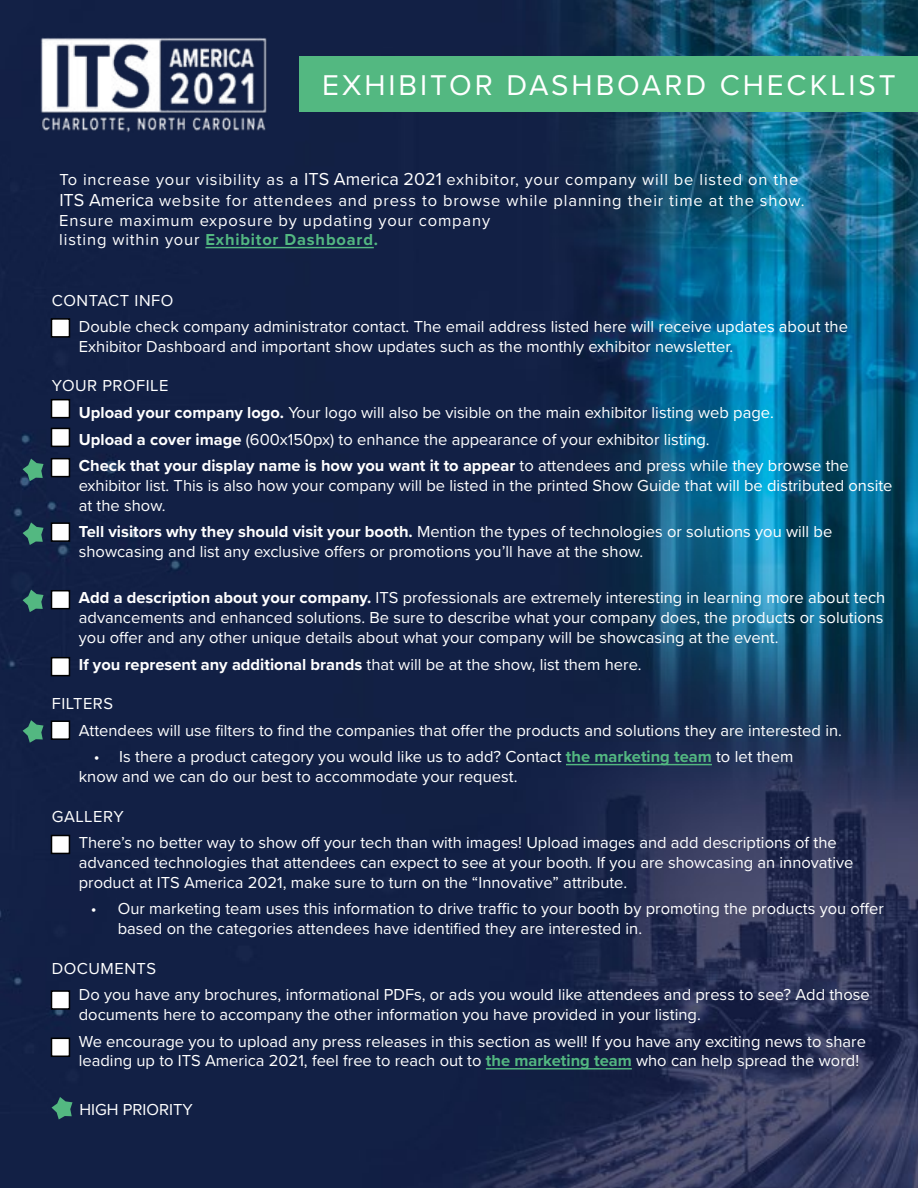
<style>
.page{position:relative;width:918px;height:1188px;background:#fff}
.page>*{position:absolute;margin:0;border:0;box-sizing:border-box;transform-origin:0 0}
.t1{font:29.7px "Proxima Nova";letter-spacing:.1em;color:#fff}
.t2{font:16.5px/19.8px "Proxima Nova";color:#fff}
.t3{font:16.5px/21.6px "Proxima Nova";letter-spacing:.05em;color:#fff}
.t4{font:700 16.5px "Proxima Nova";color:#fff}
.t5{font:16.5px "Proxima Nova";letter-spacing:.03em;color:#fff}
.s1{font-size:18px}
.s2{font-weight:700;color:#53b881}
.s3{font-weight:700}
.s4{font-weight:400}
</style>
<div class="page">
<img style="left:0;top:0;width:918px;height:1188px">
<div style="left:300px;top:56px;width:618px;height:56px;background:#53b881"></div>
<hr style="left:205px;top:247px;width:169px;height:1px;background:#53b881">
<hr style="left:566px;top:764px;width:146px;height:1px;background:#53b881">
<hr style="left:486px;top:1068px;width:146px;height:2px;background:#53b881">
<svg style="left:23px;top:459px;width:21px;height:22px"></svg>
<svg style="left:23px;top:522px;width:21px;height:23px"></svg>
<svg style="left:23px;top:590px;width:21px;height:22px"></svg>
<svg style="left:23px;top:720px;width:21px;height:23px"></svg>
<svg style="left:52px;top:1097px;width:21px;height:23px"></svg>
<div style="left:52px;top:319px;width:17px;height:18px;background:#fff"></div>
<div style="left:51px;top:318px;width:19px;height:20px;border:2px solid #000"></div>
<div style="left:52px;top:400px;width:17px;height:18px;background:#fff"></div>
<div style="left:51px;top:399px;width:19px;height:19px;border:2px solid #000"></div>
<div style="left:52px;top:428px;width:17px;height:18px;background:#fff"></div>
<div style="left:51px;top:428px;width:19px;height:19px;border:2px solid #000"></div>
<div style="left:52px;top:459px;width:17px;height:18px;background:#fff"></div>
<div style="left:51px;top:458px;width:19px;height:19px;border:2px solid #000"></div>
<div style="left:52px;top:523px;width:17px;height:18px;background:#fff"></div>
<div style="left:51px;top:522px;width:19px;height:20px;border:2px solid #000"></div>
<div style="left:52px;top:591px;width:17px;height:18px;background:#fff"></div>
<div style="left:51px;top:590px;width:19px;height:19px;border:2px solid #000"></div>
<div style="left:52px;top:658px;width:17px;height:18px;background:#fff"></div>
<div style="left:51px;top:657px;width:19px;height:19px;border:2px solid #000"></div>
<div style="left:52px;top:721px;width:17px;height:18px;background:#fff"></div>
<div style="left:51px;top:720px;width:19px;height:20px;border:2px solid #000"></div>
<div style="left:52px;top:836px;width:17px;height:17px;background:#fff"></div>
<div style="left:51px;top:835px;width:19px;height:19px;border:2px solid #000"></div>
<div style="left:52px;top:991px;width:17px;height:18px;background:#fff"></div>
<div style="left:51px;top:990px;width:19px;height:20px;border:2px solid #000"></div>
<div style="left:52px;top:1038px;width:17px;height:18px;background:#fff"></div>
<div style="left:51px;top:1038px;width:19px;height:19px;border:2px solid #000"></div>
<img style="left:39px;top:35px;width:228px;height:98px">
<h1 class="t1" style="left:322px;top:63px;width:575px">EXHIBITOR DASHBOARD CHECKLIST</h1>
<p class="t3" style="left:59px;top:168px;width:747px">To increase your visibility as a <span class="s1">ITS America 2021</span> exhibitor, your company will be listed on the<br><span class="s1">ITS America</span> website for attendees and press to browse while planning their time at the show.</p>
<p class="t3" style="left:59px;top:210px;width:432px;line-height:19.5px">Ensure maximum exposure by updating your company listing within your <span class="s2">Exhibitor Dashboard.</span></p>
<p class="t5" style="left:52px;top:288px;width:123px">CONTACT INFO</p>
<p class="t2" style="left:79px;top:316px;width:771px;text-indent:-27px">• Double check company administrator contact. The email address listed here will receive updates about the<br>Exhibitor Dashboard and important show updates such as the monthly exhibitor newsletter.</p>
<p class="t5" style="left:52px;top:374px;width:118px">YOUR PROFILE</p>
<p class="t2" style="left:52px;top:402px;width:724px"><span class="s3">• Upload your company logo.</span> Your logo will also be visible on the main exhibitor listing web page.</p>
<p class="t2" style="left:52px;top:428px;width:659px"><span class="s3">• Upload a cover image</span> (600x150px) to enhance the appearance of your exhibitor listing.</p>
<p class="t2" style="left:79px;top:455px;width:815px;text-indent:-27px"><span class="s3">• Check that your display name is how you want it to appear</span> to attendees and press while they browse the exhibitor list. This is also how your company will be listed in the printed Show Guide that will be distributed onsite at the show.</p>
<p class="t2" style="left:79px;top:521px;width:755px;text-indent:-27px"><span class="s3">• Tell visitors why they should visit your booth.</span> Mention the types of technologies or solutions you will be showcasing and list any exclusive offers or promotions you’ll have at the show.</p>
<p class="t2" style="left:79px;top:587px;width:808px;text-align:justify;text-indent:-27px"><span class="s3">• Add a description about your company.</span> ITS professionals are extremely interesting in learning more about tech advancements and enhanced solutions. Be sure to describe what your company does, the products or solutions you offer and any other unique details about what your company will be showcasing at the event.</p>
<p class="t4" style="left:52px;top:652px;width:591px">• If you represent any additional brands <span class="s4">that will be at the show, list them here.</span></p>
<p class="t5" style="left:52px;top:691px;width:63px">FILTERS</p>
<p class="t2" style="left:52px;top:720px;width:792px">• Attendees will use filters to find the companies that offer the products and solutions they are interested in.</p>
<p class="t2" style="left:79px;top:746px;width:716px;text-indent:15px">• Is there a product category you would like us to add? Contact <span class="s2">the marketing team</span> to let them know and we can do our best to accommodate your request.</p>
<p class="t5" style="left:52px;top:804px;width:73px">GALLERY</p>
<p class="t2" style="left:79px;top:832px;width:776px;text-indent:-27px">• There’s no better way to show off your tech than with images! Upload images and add descriptions of the advanced technologies that attendees can expect to see at your booth. If you are showcasing an innovative product at ITS America 2021, make sure to turn on the “Innovative” attribute.</p>
<p class="t2" style="left:118px;top:898px;width:768px;text-indent:-27px">• Our marketing team uses this information to drive traffic to your booth by promoting the products you offer based on the categories attendees have identified they are interested in.</p>
<p class="t5" style="left:52px;top:956px;width:106px">DOCUMENTS</p>
<p class="t2" style="left:79px;top:984px;width:792px;text-indent:-27px">• Do you have any brochures, informational PDFs, or ads you would like attendees and press to see? Add those documents here to accompany the other information you have provided in your listing.</p>
<p class="t2" style="left:79px;top:1031px;width:789px;text-indent:-27px">• We encourage you to upload any press releases in this section as well! If you have any exciting news to share leading up to ITS America 2021, feel free to reach out to <span class="s2">the marketing team</span> who can help spread the word!</p>
<p class="t2" style="left:79px;top:1099px;width:115px">HIGH PRIORITY</p>
</div>
